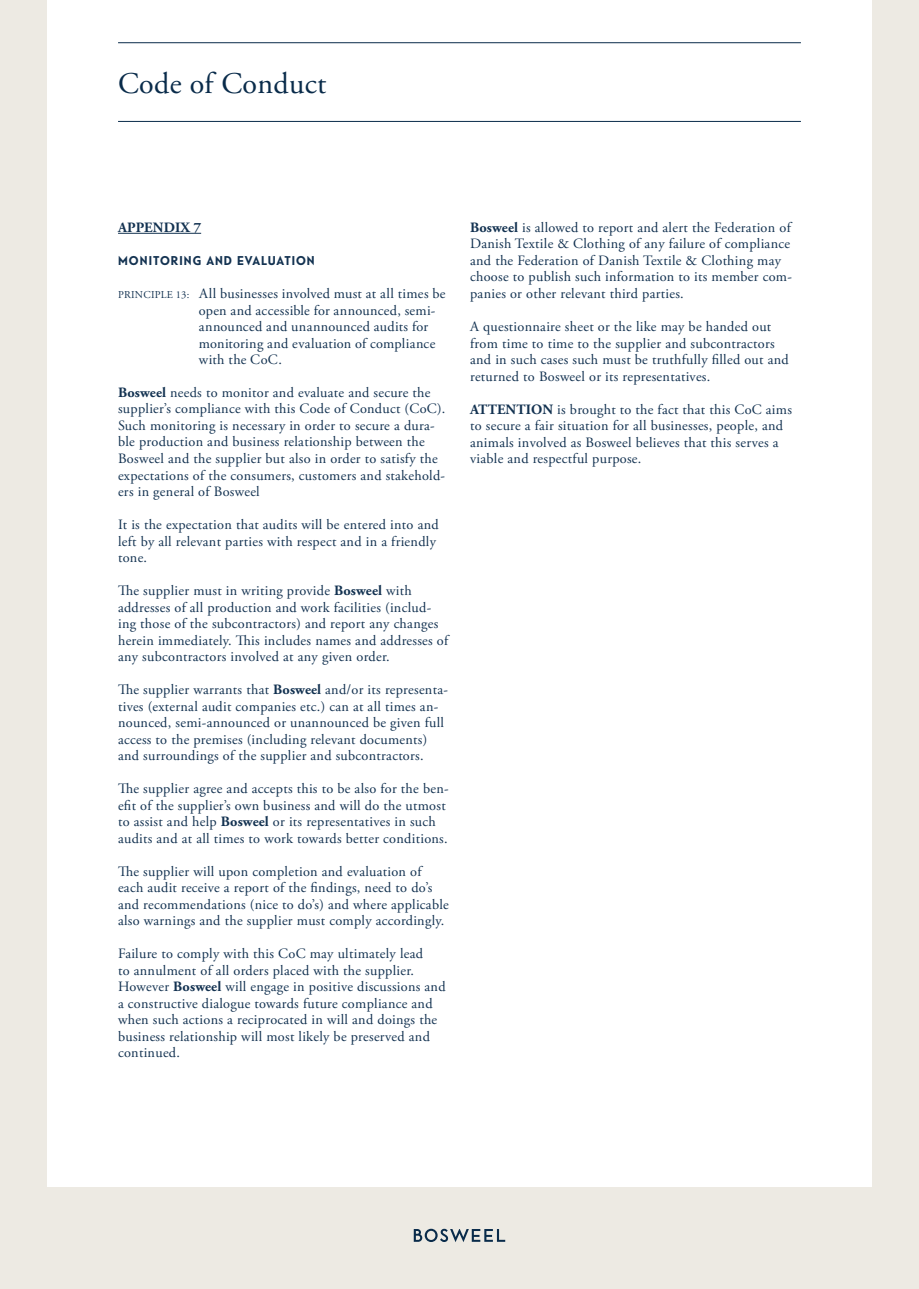
<style>
.page{position:relative;width:919px;height:1289px;background:#fff}
.page>*{position:absolute;margin:0;border:0;box-sizing:border-box;transform-origin:0 0}
.t1{font:30px "Adobe Garamond Pro";letter-spacing:.01em;color:#092b4a}
.t2{font:14.25px/16.5px "Adobe Garamond Pro";letter-spacing:.02em;color:#133251}
.t3{font:700 14.25px "Adobe Garamond Pro";letter-spacing:.01em;color:#133251}
.t4{font:700 12.75px "Telefon";letter-spacing:.08em;color:#133251}
.s1{font-size:10.5px}
.s2{font-weight:700}
</style>
<div class="page">
<div style="left:13px;top:1187px;width:905px;height:101px;background:#edeae3"></div>
<div style="left:0;top:0;width:47px;height:1288px;background:#edeae3"></div>
<div style="left:872px;top:0;width:46px;height:1276px;background:#edeae3"></div>
<hr style="left:118px;top:121px;width:682px;height:1px;background:#092b4a">
<hr style="left:118px;top:42px;width:682px;height:1px;background:#092b4a">
<svg style="left:414px;top:1228px;width:91px;height:14px"></svg>
<hr style="left:118px;top:233px;width:83px;height:1px;background:#133251">
<h1 class="t1" style="left:118px;top:65px;width:210px">Code of Conduct</h1>
<p class="t3" style="left:118px;top:219px;width:85px">APPENDIX 7</p>
<p class="t4" style="left:118px;top:252px;width:198px">MONITORING AND EVALUATION</p>
<p class="t2" style="left:199px;top:286px;width:248px;text-indent:-81px"><span class="s1">PRINCIPLE 13:</span> All businesses involved must at all times be open and accessible for announced, semi&shy;announced and unannounced audits for monitoring and evaluation of compliance with the CoC.</p>
<p class="t2" style="left:118px;top:384px;width:329px"><span class="s2">Bosweel</span> needs to monitor and evaluate and secure the supplier’s compliance with this Code of Conduct (CoC).<br>Such monitoring is necessary in order to secure a dura&shy;ble production and business relationship between the Bosweel and the supplier but also in order to satisfy the expectations of the consumers, customers and stakehold&shy;ers in general of Bosweel</p>
<p class="t2" style="left:118px;top:517px;width:322px">It is the expectation that audits will be entered into and left by all relevant parties with respect and in a friendly tone.</p>
<p class="t2" style="left:118px;top:583px;width:332px">The supplier must in writing provide <span class="s2">Bosweel</span> with addresses of all production and work facilities (includ&shy;ing those of the subcontractors) and report any changes herein immediately. This includes names and addresses of any subcontractors involved at any given order.</p>
<p class="t2" style="left:118px;top:682px;width:331px">The supplier warrants that <span class="s2">Bosweel</span> and/or its representa&shy;tives (external audit companies etc.) can at all times an&shy;nounced, semi-announced or unannounced be given full access to the premises (including relevant documents) and surroundings of the supplier and subcontractors.</p>
<p class="t2" style="left:118px;top:781px;width:332px">The supplier agree and accepts this to be also for the ben&shy;efit of the supplier’s own business and will do the utmost to assist and help <span class="s2">Bosweel</span> or its representatives in such audits and at all times to work towards better conditions.</p>
<p class="t2" style="left:118px;top:863px;width:332px">The supplier will upon completion and evaluation of each audit receive a report of the findings, need to do’s and recommendations (nice to do’s) and where applicable also warnings and the supplier must comply accordingly.</p>
<p class="t2" style="left:118px;top:946px;width:329px">Failure to comply with this CoC may ultimately lead<br>to annulment of all orders placed with the supplier.<br>However <span class="s2">Bosweel</span> will engage in positive discussions and a constructive dialogue towards future compliance and when such actions a reciprocated in will and doings the business relationship will most likely be preserved and continued.</p>
<p class="t2" style="left:470px;top:220px;width:323px"><span class="s2">Bosweel</span> is allowed to report and alert the Federation of Danish Textile &amp; Clothing of any failure of compliance and the Federation of Danish Textile &amp; Clothing may choose to publish such information to its member com&shy;panies or other relevant third parties.</p>
<p class="t2" style="left:470px;top:319px;width:320px">A questionnaire sheet or the like may be handed out from time to time to the supplier and subcontractors and in such cases such must be truthfully filled out and returned to Bosweel or its representatives.</p>
<p class="t2" style="left:470px;top:401px;width:323px"><span class="s2">ATTENTION</span> is brought to the fact that this CoC aims to secure a fair situation for all businesses, people, and animals involved as Bosweel believes that this serves a viable and respectful purpose.</p>
</div>
